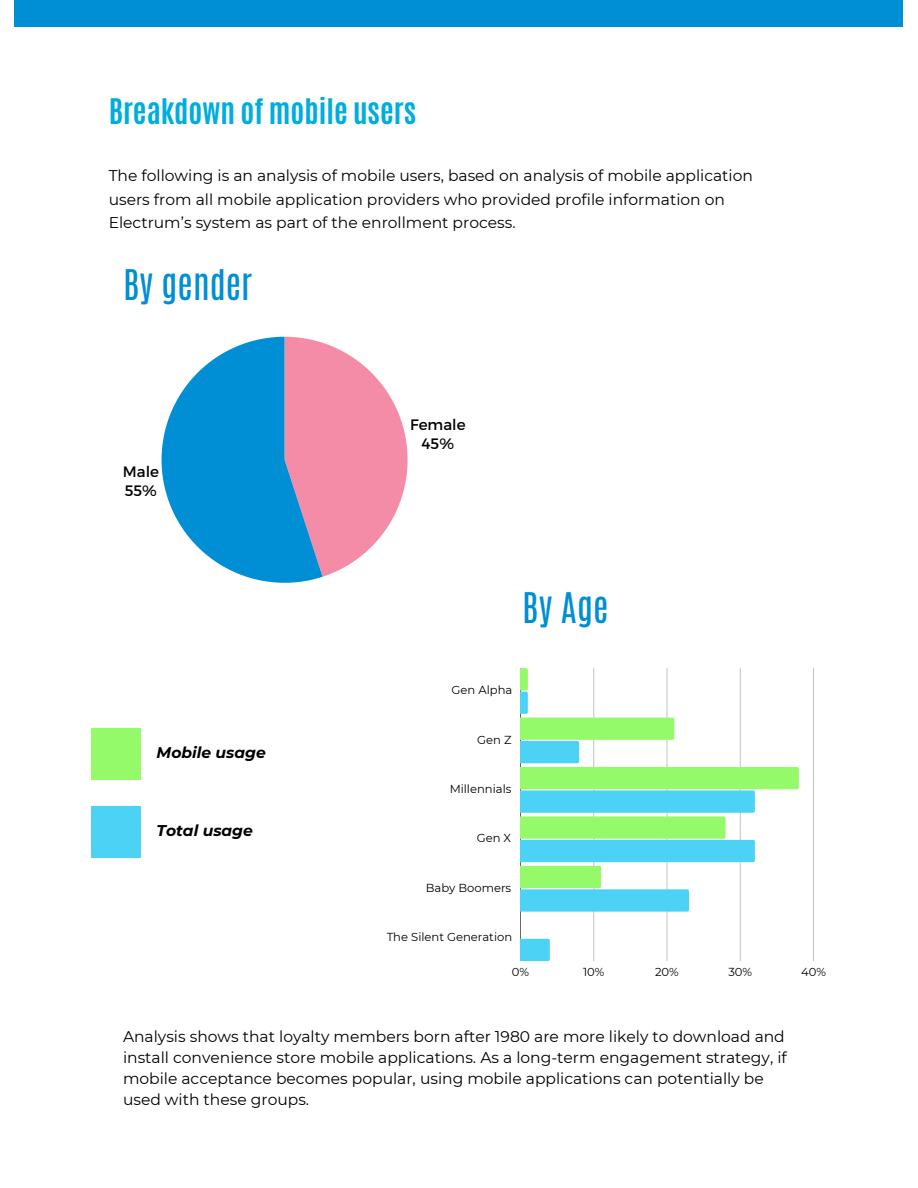
<style>
.page{position:relative;width:918px;height:1188px;background:#fff}
.page>*{position:absolute;margin:0;border:0;box-sizing:border-box;transform-origin:0 0}
.t1{font:35.25px "Antonio";color:#008ed4}
.t2{font:700 29.4px "Antonio";color:#00addd}
.t3{font:15.45px/21.1px "Montserrat";color:#000}
.t4{font:italic 700 15.45px "Montserrat";color:#000}
.t5{font:15.15px/18.5px "Montserrat";color:#000}
.t6{font:11.55px "Montserrat";color:#000}
</style>
<div class="page">
<div style="left:15px;top:0;width:888px;height:27px;background:#008ed4"></div>
<svg style="left:162px;top:337px;width:246px;height:246px"></svg>
<hr style="left:594px;top:668px;width:1px;height:293px;background:#000">
<hr style="left:667px;top:668px;width:1px;height:293px;background:#000">
<hr style="left:740px;top:668px;width:1px;height:293px;background:#000">
<hr style="left:813px;top:668px;width:1px;height:293px;background:#000">
<hr style="left:520px;top:668px;width:1px;height:293px;background:#000">
<svg style="left:521px;top:668px;width:278px;height:244px"></svg>
<svg style="left:521px;top:939px;width:29px;height:22px"></svg>
<div style="left:92px;top:728px;width:49px;height:51px;background:#95fa69"></div>
<div style="left:92px;top:806px;width:49px;height:52px;background:#4bd2f4"></div>
<h1 class="t2" style="left:109px;top:91px;width:309px">Breakdown of mobile users</h1>
<h4 class="t3" style="left:109px;top:164px;width:646px;line-height:23.2px">The following is an analysis of mobile users, based on analysis of mobile application users from all mobile application providers who provided profile information on<br>Electrum’s system as part of the enrollment process.</h4>
<h1 class="t1" style="left:123px;top:260px;width:131px">By gender</h1>
<p class="t5" style="left:123px;top:462px;width:38px">Male<br>55%</p>
<h3 class="t4" style="left:157px;top:743px;width:111px">Mobile usage</h3>
<p class="t4" style="left:157px;top:821px;width:98px">Total usage</p>
<p class="t5" style="left:410px;top:415px;width:57px;text-align:center">Female<br>45%</p>
<h4 class="t1" style="left:522px;top:583px;width:88px">By Age</h4>
<p class="t6" style="left:452px;top:683px;width:62px">Gen Alpha</p>
<p class="t6" style="left:477px;top:732px;width:36px">Gen Z</p>
<p class="t6" style="left:450px;top:782px;width:63px">Millennials</p>
<p class="t6" style="left:477px;top:831px;width:36px">Gen X</p>
<p class="t6" style="left:426px;top:881px;width:87px">Baby Boomers</p>
<p class="t6" style="left:387px;top:930px;width:127px">The Silent Generation</p>
<p class="t6" style="left:512px;top:965px;width:19px">0%</p>
<p class="t6" style="left:583px;top:965px;width:23px">10%</p>
<p class="t6" style="left:655px;top:965px;width:25px">20%</p>
<p class="t6" style="left:728px;top:965px;width:25px">30%</p>
<p class="t6" style="left:801px;top:965px;width:26px">40%</p>
<h2 class="t3" style="left:123px;top:1026px;width:665px">Analysis shows that loyalty members born after 1980 are more likely to download and install convenience store mobile applications. As a long-term engagement strategy, if mobile acceptance becomes popular, using mobile applications can potentially be used with these groups.</h2>
</div>
